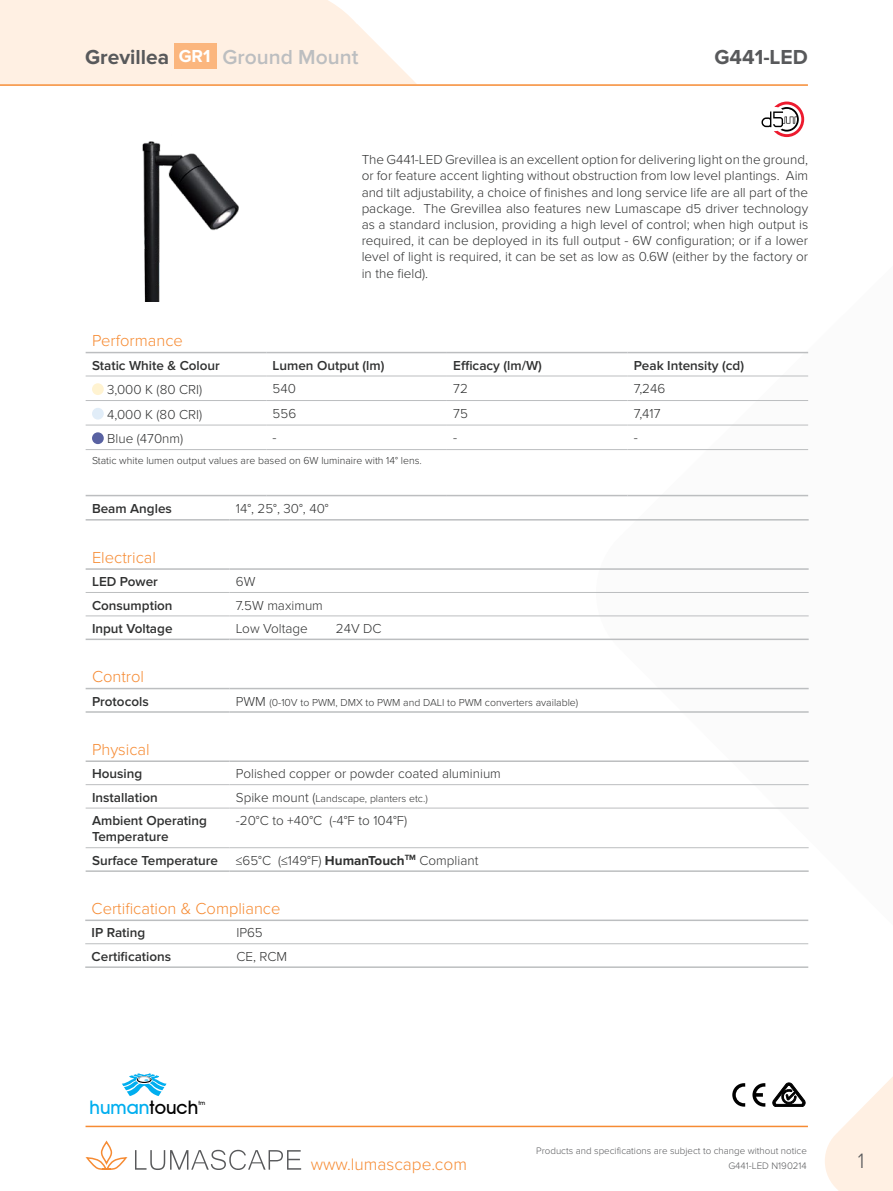
<style>
.page{position:relative;width:893px;height:1191px;background:#fff}
.page>*{position:absolute;margin:0;border:0;box-sizing:border-box;transform-origin:0 0}
.t1{font:300 21.6px "Proxima Nova";color:#58595b}
.t2{font:600 21px "Proxima Nova";color:#bcbec0}
.t3{font:700 21px "Proxima Nova";color:#58595b}
.t4{font:500 18.6px "Avant Garde IT Cby BT";color:#00aeef}
.t5{font:300 17.25px "Proxima Nova";color:#f68b33}
.t6{font:300 16.5px "Proxima Nova";color:#f68b33}
.t7{font:300 13.5px/16.2px "Proxima Nova";color:#303131;text-align:justify}
.t8{font:600 13.5px/16.2px "Proxima Nova";color:#303131}
.t9{font:300 10.5px "Proxima Nova";color:#303131}
.t10{font:300 9.75px "Proxima Nova";color:#58595b}
.t11{font:500 6px "Avant Garde IT Cby BT";color:#000}
.s1{font-weight:700;color:#58595b}
.s2{font-weight:700;font-size:18px;color:#fff}
.s3{font-size:13.5px}
.s4{font-weight:700}
.s5{color:#000}
</style>
<div class="page">
<hr style="left:86px;top:1125px;width:722px;height:2px;background:#f68b33">
<svg style="left:596px;top:351px;width:213px;height:570px"></svg>
<svg style="left:825px;top:1077px;width:68px;height:114px"></svg>
<svg style="left:85px;top:1140px;width:43px;height:30px"></svg>
<svg style="left:135px;top:1149px;width:166px;height:21px"></svg>
<svg style="left:0;top:0;width:417px;height:84px"></svg>
<div style="left:174px;top:43px;width:43px;height:25px;background:#fbb67e"></div>
<hr style="left:0;top:84px;width:808px;height:2px;background:#f68b33">
<hr style="left:86px;top:376px;width:180px;height:1px;background:#bcbec0">
<hr style="left:266px;top:376px;width:181px;height:1px;background:#bcbec0">
<hr style="left:447px;top:376px;width:180px;height:1px;background:#bcbec0">
<hr style="left:627px;top:376px;width:181px;height:1px;background:#bcbec0">
<hr style="left:86px;top:400px;width:180px;height:1px;background:#bcbec0">
<hr style="left:266px;top:400px;width:181px;height:1px;background:#bcbec0">
<hr style="left:447px;top:400px;width:180px;height:1px;background:#bcbec0">
<hr style="left:627px;top:400px;width:181px;height:1px;background:#bcbec0">
<hr style="left:86px;top:425px;width:180px;height:1px;background:#bcbec0">
<hr style="left:266px;top:425px;width:181px;height:1px;background:#bcbec0">
<hr style="left:447px;top:425px;width:180px;height:1px;background:#bcbec0">
<hr style="left:627px;top:425px;width:181px;height:1px;background:#bcbec0">
<hr style="left:86px;top:449px;width:180px;height:1px;background:#bcbec0">
<hr style="left:266px;top:449px;width:181px;height:1px;background:#bcbec0">
<hr style="left:447px;top:449px;width:180px;height:1px;background:#bcbec0">
<hr style="left:627px;top:449px;width:181px;height:1px;background:#bcbec0">
<hr style="left:86px;top:352px;width:180px;height:1px;background:#bcbec0">
<hr style="left:266px;top:352px;width:181px;height:1px;background:#bcbec0">
<hr style="left:447px;top:352px;width:180px;height:1px;background:#bcbec0">
<hr style="left:86px;top:495px;width:180px;height:1px;background:#bcbec0">
<hr style="left:266px;top:495px;width:181px;height:1px;background:#bcbec0">
<hr style="left:447px;top:495px;width:180px;height:1px;background:#bcbec0">
<hr style="left:627px;top:495px;width:181px;height:1px;background:#bcbec0">
<hr style="left:627px;top:352px;width:181px;height:1px;background:#bcbec0">
<div style="left:92px;top:383px;width:12px;height:12px;background:#fff3d1;border-radius:50%"></div>
<div style="left:92px;top:408px;width:12px;height:11px;background:#e1edf8;border-radius:50%"></div>
<div style="left:92px;top:432px;width:12px;height:12px;background:#5962a2;border-radius:50%"></div>
<hr style="left:86px;top:592px;width:143px;height:1px;background:#bcbec0">
<hr style="left:229px;top:592px;width:580px;height:1px;background:#bcbec0">
<hr style="left:86px;top:615px;width:143px;height:1px;background:#bcbec0">
<hr style="left:229px;top:615px;width:580px;height:1px;background:#bcbec0">
<hr style="left:86px;top:784px;width:143px;height:1px;background:#bcbec0">
<hr style="left:229px;top:784px;width:580px;height:1px;background:#bcbec0">
<hr style="left:86px;top:808px;width:143px;height:1px;background:#bcbec0">
<hr style="left:229px;top:808px;width:580px;height:1px;background:#bcbec0">
<hr style="left:86px;top:847px;width:143px;height:1px;background:#bcbec0">
<hr style="left:229px;top:847px;width:580px;height:1px;background:#bcbec0">
<hr style="left:86px;top:519px;width:143px;height:1px;background:#bcbec0">
<hr style="left:229px;top:519px;width:580px;height:1px;background:#bcbec0">
<hr style="left:86px;top:568px;width:143px;height:2px;background:#bcbec0">
<hr style="left:229px;top:568px;width:580px;height:2px;background:#bcbec0">
<hr style="left:86px;top:638px;width:143px;height:2px;background:#bcbec0">
<hr style="left:229px;top:638px;width:580px;height:2px;background:#bcbec0">
<hr style="left:86px;top:711px;width:143px;height:1px;background:#bcbec0">
<hr style="left:229px;top:711px;width:580px;height:1px;background:#bcbec0">
<hr style="left:86px;top:760px;width:143px;height:2px;background:#bcbec0">
<hr style="left:229px;top:760px;width:580px;height:2px;background:#bcbec0">
<hr style="left:86px;top:870px;width:143px;height:2px;background:#bcbec0">
<hr style="left:229px;top:870px;width:580px;height:2px;background:#bcbec0">
<hr style="left:86px;top:688px;width:143px;height:1px;background:#bcbec0">
<hr style="left:229px;top:688px;width:580px;height:1px;background:#bcbec0">
<hr style="left:85px;top:943px;width:145px;height:1px;background:#bcbec0">
<hr style="left:230px;top:943px;width:578px;height:1px;background:#bcbec0">
<hr style="left:85px;top:919px;width:145px;height:2px;background:#bcbec0">
<hr style="left:230px;top:919px;width:578px;height:2px;background:#bcbec0">
<hr style="left:85px;top:966px;width:145px;height:2px;background:#bcbec0">
<hr style="left:230px;top:966px;width:578px;height:2px;background:#bcbec0">
<svg style="left:761px;top:102px;width:43px;height:35px"></svg>
<img style="left:142px;top:141px;width:97px;height:160px">
<svg style="left:122px;top:1073px;width:45px;height:23px"></svg>
<svg style="left:732px;top:1083px;width:13px;height:23px"></svg>
<svg style="left:752px;top:1083px;width:13px;height:23px"></svg>
<svg style="left:773px;top:1082px;width:32px;height:24px"></svg>
<h2 class="t2" style="left:85px;top:45px;width:275px"><span class="s1">Grevillea</span> <span class="s2">GR1</span> Ground Mount</h2>
<h2 class="t3" style="left:714px;top:45px;width:95px">G441-LED</h2>
<p class="t7" style="left:362px;top:152px;width:448px">The G441-LED Grevillea is an excellent option for delivering light on the ground, or for feature accent lighting without obstruction from low level plantings. Aim and tilt adjustability, a choice of finishes and long service life are all part of the package. The Grevillea also features new Lumascape d5 driver technology as a standard inclusion, providing a high level of control; when high output is required, it can be deployed in its full output - 6W configuration; or if a lower level of light is required, it can be set as low as 0.6W (either by the factory or in the field).</p>
<p class="t6" style="left:92px;top:331px;width:92px">Performance</p>
<p class="t8" style="left:92px;top:357px;width:129px">Static White &amp; Colour</p>
<p class="t8" style="left:273px;top:357px;width:113px">Lumen Output (lm)</p>
<p class="t8" style="left:453px;top:357px;width:90px">Efficacy (lm/W)</p>
<p class="t8" style="left:634px;top:357px;width:112px">Peak Intensity (cd)</p>
<p class="t7" style="left:107px;top:382px;width:96px">3,000 K (80 CRI)</p>
<p class="t7" style="left:273px;top:380px;width:25px">540</p>
<p class="t7" style="left:453px;top:380px;width:16px">72</p>
<p class="t7" style="left:634px;top:380px;width:33px">7,246</p>
<p class="t7" style="left:107px;top:406px;width:96px">4,000 K (80 CRI)</p>
<p class="t7" style="left:273px;top:405px;width:25px">556</p>
<p class="t7" style="left:453px;top:405px;width:16px">75</p>
<p class="t7" style="left:634px;top:405px;width:28px">7,417</p>
<p class="t7" style="left:107px;top:431px;width:77px">Blue (470nm)</p>
<p class="t7" style="left:273px;top:430px;width:6px">-</p>
<p class="t7" style="left:453px;top:430px;width:6px">-</p>
<p class="t7" style="left:634px;top:430px;width:6px">-</p>
<p class="t9" style="left:92px;top:455px;width:331px">Static white lumen output values are based on 6W luminaire with 14° lens.</p>
<p class="t8" style="left:92px;top:501px;width:81px">Beam Angles</p>
<p class="t7" style="left:236px;top:501px;width:94px">14°, 25°, 30°, 40°</p>
<p class="t6" style="left:92px;top:547px;width:65px">Electrical</p>
<p class="t8" style="left:92px;top:574px;width:67px">LED Power</p>
<p class="t7" style="left:236px;top:573px;width:21px">6W</p>
<p class="t8" style="left:92px;top:597px;width:82px">Consumption</p>
<p class="t7" style="left:236px;top:597px;width:89px">7.5W maximum</p>
<p class="t8" style="left:92px;top:620px;width:82px">Input Voltage</p>
<p class="t7" style="left:236px;top:620px;width:73px">Low Voltage</p>
<p class="t7" style="left:336px;top:620px;width:47px">24V DC</p>
<p class="t6" style="left:92px;top:667px;width:54px">Control</p>
<p class="t8" style="left:92px;top:693px;width:58px">Protocols</p>
<p class="t9" style="left:236px;top:696px;width:344px"><span class="s3">PWM</span> (0-10V to PWM, DMX to PWM and DALI to PWM converters available)</p>
<p class="t6" style="left:92px;top:740px;width:59px">Physical</p>
<p class="t8" style="left:92px;top:766px;width:52px">Housing</p>
<p class="t7" style="left:236px;top:766px;width:267px">Polished copper or powder coated aluminium</p>
<p class="t8" style="left:92px;top:789px;width:67px">Installation</p>
<p class="t9" style="left:236px;top:792px;width:193px"><span class="s3">Spike mount (</span>Landscape, planters etc.)</p>
<p class="t8" style="left:92px;top:812px;width:116px">Ambient Operating<br>Temperature</p>
<p class="t7" style="left:236px;top:812px;width:173px">-20°C to +40°C (-4°F to 104°F)</p>
<p class="t8" style="left:92px;top:852px;width:127px">Surface Temperature</p>
<p class="t7" style="left:236px;top:852px;width:244px">≤65°C (≤149°F) <span class="s4">HumanTouch</span><sup>TM</sup> Compliant</p>
<p class="t6" style="left:92px;top:899px;width:190px">Certification &amp; Compliance</p>
<p class="t8" style="left:92px;top:925px;width:55px">IP Rating</p>
<p class="t7" style="left:236px;top:925px;width:28px">IP65</p>
<p class="t8" style="left:92px;top:948px;width:81px">Certifications</p>
<p class="t7" style="left:236px;top:948px;width:52px">CE, RCM</p>
<h3 class="t4" style="left:90px;top:1095px;width:110px">human<span class="s5">touch</span></h3>
<p class="t11" style="left:198px;top:1099px;width:8px">tm</p>
<p class="t10" style="left:536px;top:1144px;width:272px">Products and specifications are subject to change without notice</p>
<p class="t5" style="left:311px;top:1154px;width:158px">www.lumascape.com</p>
<h1 class="t1" style="left:858px;top:1148px;width:8px">1</h1>
<p class="t10" style="left:728px;top:1160px;width:80px">G441-LED N190214</p>
</div>
